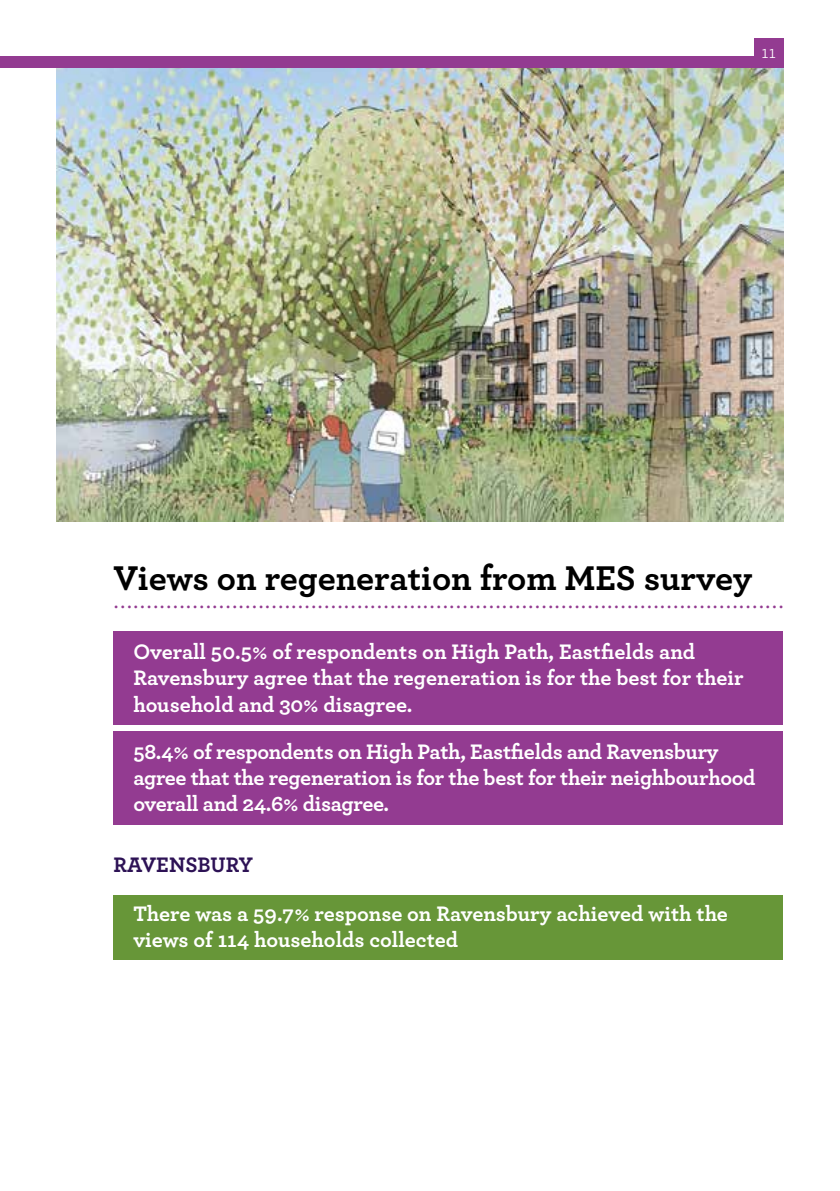
<style>
.page{position:relative;width:840px;height:1191px;background:#fff}
.page>*{position:absolute;margin:0;border:0;box-sizing:border-box;transform-origin:0 0}
.t1{font:700 36px "Archer";color:#000}
.t2{font:24px "Minion Pro";color:#933b91}
.t3{font:700 22px/26.4px "Archer";letter-spacing:-.005em;color:#fff}
.t4{font:700 22px "Archer";color:#2d1255}
.t5{font:18px "Archer";color:#fff}
</style>
<div class="page">
<img style="left:57px;top:68px;width:725px;height:454px">
<div style="left:113px;top:895px;width:669px;height:64px;background:#679638"></div>
<div style="left:113px;top:731px;width:669px;height:93px;background:#933b91"></div>
<div style="left:113px;top:631px;width:669px;height:93px;background:#933b91"></div>
<div style="left:0;top:57px;width:782px;height:11px;background:#933b91"></div>
<div style="left:753px;top:39px;width:29px;height:29px;background:#933b91"></div>
<p class="t5" style="left:761px;top:39px;width:16px">11</p>
<h1 class="t1" style="left:113px;top:550px;width:640px">Views on regeneration from MES survey</h1>
<p class="t2" style="left:113px;top:584px;width:671px">......................................................................................................</p>
<p class="t3" style="left:133px;top:637px;width:611px">Overall 50.5% of respondents on High Path, Eastfields and<br>Ravensbury agree that the regeneration is for the best for their household and 30% disagree.</p>
<p class="t3" style="left:133px;top:736px;width:623px">58.4% of respondents on High Path, Eastfields and Ravensbury agree that the regeneration is for the best for their neighbourhood overall and 24.6% disagree.</p>
<p class="t4" style="left:113px;top:847px;width:141px">RAVENSBURY</p>
<p class="t3" style="left:133px;top:898px;width:595px">There was a 59.7% response on Ravensbury achieved with the views of 114 households collected</p>
</div>
